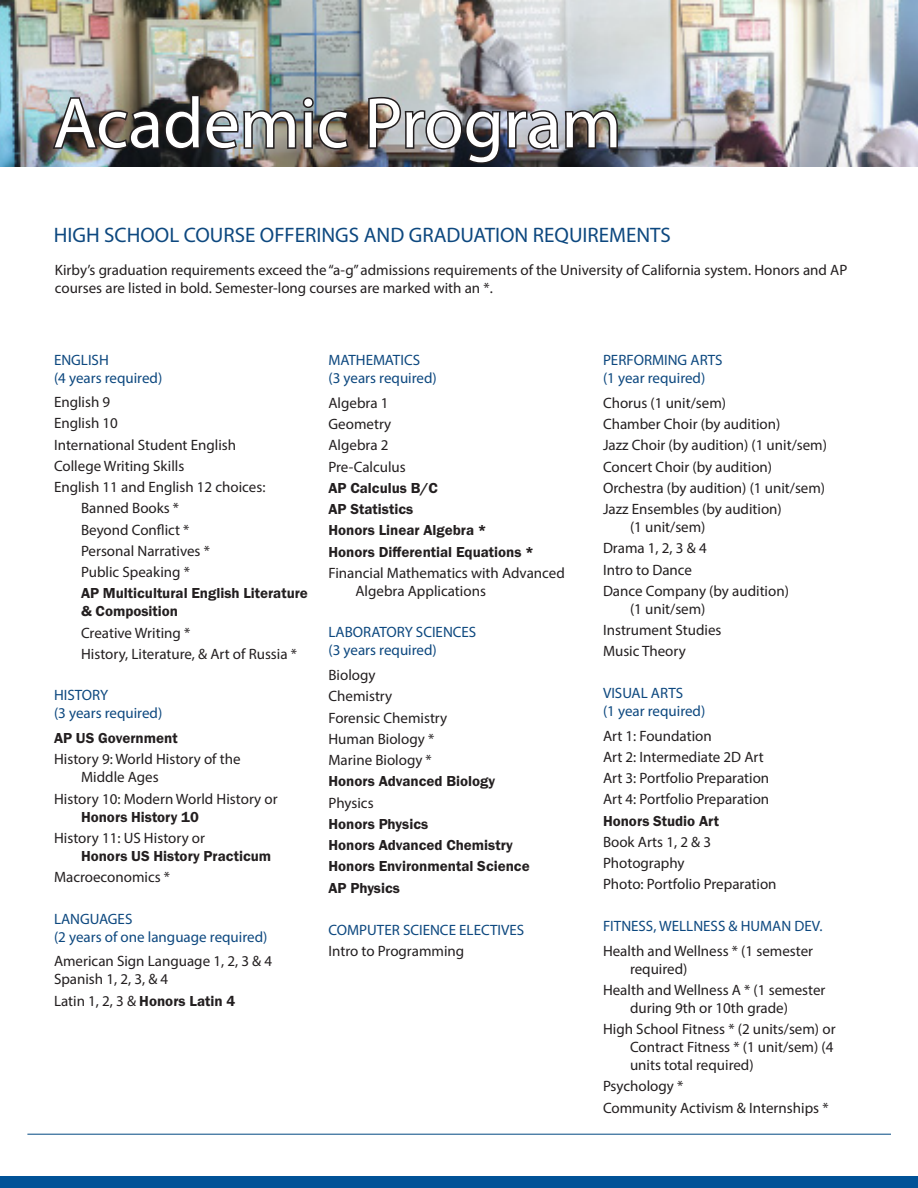
<style>
.page{position:relative;width:918px;height:1188px;background:#fff}
.page>*{position:absolute;margin:0;border:0;box-sizing:border-box;transform-origin:0 0}
.t1{font:72px "Myriad Pro";color:#fff}
.t2{font:21px "Myriad Pro";color:#0d487f}
.Course_Offering_-_Cl{font:15px/18px "Myriad Pro";color:#231f20}
.Course_Offering_-_Cl-2{font:15px/18px "Franklin Gothic URW Dem";color:#231f20}
.Course_Offering_-_De{font:15px/18px "Myriad Pro";color:#0d487f}
.Course_Offering_-_Cl-3{font:15px "Myriad Pro";color:#0d487f}
.Paragraph_Style_1{font:15px/18px "Myriad Pro";color:#0d487f}
.s1{font-family:"Franklin Gothic URW Dem"}
.s2{font-family:"Myriad Pro"}
</style>
<div class="page">
<hr style="left:27px;top:1134px;width:864px;height:1px;background:#004881">
<img style="left:0;top:0;width:918px;height:166px">
<img style="left:51px;top:93px;width:300px;height:58px">
<img style="left:367px;top:95px;width:252px;height:70px">
<div style="left:0;top:1176px;width:918px;height:12px;background:#015297"></div>
<p class="t1" style="left:53px;top:79px;width:570px">Academic Program</p>
<p class="t2" style="left:54px;top:222px;width:619px">HIGH SCHOOL COURSE OFFERINGS AND GRADUATION REQUIREMENTS</p>
<p class="Course_Offering_-_Cl" style="left:55px;top:261px;width:794px">Kirby’s graduation requirements exceed the “a-g” admissions requirements of the University of California system. Honors and AP courses are listed in bold. Semester-long courses are marked with an *.</p>
<p class="Paragraph_Style_1" style="left:54px;top:350px;width:110px">ENGLISH<br>(4 years required)</p>
<p class="Course_Offering_-_Cl" style="left:54px;top:393px;width:58px">English 9</p>
<p class="Course_Offering_-_Cl" style="left:54px;top:414px;width:65px">English 10</p>
<p class="Course_Offering_-_Cl" style="left:54px;top:435px;width:184px">International Student English</p>
<p class="Course_Offering_-_Cl" style="left:54px;top:457px;width:132px">College Writing Skills</p>
<p class="Course_Offering_-_Cl" style="left:54px;top:478px;width:213px">English 11 and English 12 choices:</p>
<p class="Course_Offering_-_Cl" style="left:81px;top:499px;width:100px">Banned Books *</p>
<p class="Course_Offering_-_Cl" style="left:81px;top:520px;width:110px">Beyond Conflict *</p>
<p class="Course_Offering_-_Cl" style="left:81px;top:542px;width:130px">Personal Narratives *</p>
<p class="Course_Offering_-_Cl" style="left:81px;top:563px;width:111px">Public Speaking *</p>
<p class="Course_Offering_-_Cl-2" style="left:81px;top:584px;width:228px">AP Multicultural English Literature &amp; Composition</p>
<p class="Course_Offering_-_Cl" style="left:81px;top:623px;width:111px">Creative Writing *</p>
<p class="Course_Offering_-_Cl" style="left:81px;top:645px;width:218px">History, Literature, &amp; Art of Russia *</p>
<p class="Course_Offering_-_De" style="left:54px;top:686px;width:110px">HISTORY<br>(3 years required)</p>
<p class="Course_Offering_-_Cl-2" style="left:54px;top:729px;width:125px">AP US Government</p>
<p class="Course_Offering_-_Cl" style="left:81px;top:750px;width:161px;text-indent:-27px">History 9: World History of the<br>Middle Ages</p>
<p class="Course_Offering_-_Cl" style="left:81px;top:789px;width:198px;text-indent:-27px">History 10: Modern World History or<br><span class="s1">Honors History 10</span></p>
<p class="Course_Offering_-_Cl-2" style="left:81px;top:829px;width:192px;text-indent:-27px"><span class="s2">History 11: US History or<br></span>Honors US History Practicum</p>
<p class="Course_Offering_-_Cl" style="left:54px;top:868px;width:118px">Macroeconomics *</p>
<p class="Course_Offering_-_De" style="left:54px;top:909px;width:215px">LANGUAGES<br>(2 years of one language required)</p>
<p class="Course_Offering_-_Cl" style="left:54px;top:952px;width:220px">American Sign Language 1, 2, 3 &amp; 4</p>
<p class="Course_Offering_-_Cl" style="left:54px;top:970px;width:116px">Spanish 1, 2, 3, &amp; 4</p>
<p class="Course_Offering_-_Cl-2" style="left:54px;top:991px;width:183px"><span class="s2">Latin 1, 2, 3 &amp;</span> Honors Latin 4</p>
<p class="Course_Offering_-_De" style="left:328px;top:351px;width:110px">MATHEMATICS<br>(3 years required)</p>
<p class="Course_Offering_-_Cl" style="left:328px;top:394px;width:62px">Algebra 1</p>
<p class="Course_Offering_-_Cl" style="left:328px;top:415px;width:64px">Geometry</p>
<p class="Course_Offering_-_Cl" style="left:328px;top:436px;width:62px">Algebra 2</p>
<p class="Course_Offering_-_Cl" style="left:328px;top:457px;width:79px">Pre-Calculus</p>
<p class="Course_Offering_-_Cl-2" style="left:328px;top:479px;width:111px">AP Calculus B/C</p>
<p class="Course_Offering_-_Cl-2" style="left:328px;top:500px;width:86px">AP Statistics</p>
<p class="Course_Offering_-_Cl-2" style="left:328px;top:521px;width:160px">Honors Linear Algebra *</p>
<p class="Course_Offering_-_Cl-2" style="left:328px;top:542px;width:207px">Honors Differential Equations *</p>
<p class="Course_Offering_-_Cl" style="left:356px;top:564px;width:211px;text-indent:-27px">Financial Mathematics with Advanced<br>Algebra Applications</p>
<p class="Course_Offering_-_De" style="left:328px;top:623px;width:149px">LABORATORY SCIENCES (3 years required)</p>
<p class="Course_Offering_-_Cl" style="left:328px;top:666px;width:49px">Biology</p>
<p class="Course_Offering_-_Cl" style="left:328px;top:687px;width:65px">Chemistry</p>
<p class="Course_Offering_-_Cl" style="left:328px;top:708px;width:120px">Forensic Chemistry</p>
<p class="Course_Offering_-_Cl" style="left:328px;top:730px;width:107px">Human Biology *</p>
<p class="Course_Offering_-_Cl" style="left:328px;top:751px;width:105px">Marine Biology *</p>
<p class="Course_Offering_-_Cl-2" style="left:328px;top:772px;width:168px">Honors Advanced Biology</p>
<p class="Course_Offering_-_Cl" style="left:328px;top:793px;width:47px">Physics</p>
<p class="Course_Offering_-_Cl-2" style="left:328px;top:815px;width:101px">Honors Physics</p>
<p class="Course_Offering_-_Cl-2" style="left:328px;top:836px;width:186px">Honors Advanced Chemistry</p>
<p class="Course_Offering_-_Cl-2" style="left:328px;top:857px;width:203px">Honors Environmental Science</p>
<p class="Course_Offering_-_Cl-2" style="left:328px;top:878px;width:73px">AP Physics</p>
<p class="Course_Offering_-_Cl-3" style="left:328px;top:921px;width:197px">COMPUTER SCIENCE ELECTIVES</p>
<p class="Course_Offering_-_Cl" style="left:328px;top:942px;width:137px">Intro to Programming</p>
<p class="Course_Offering_-_De" style="left:603px;top:351px;width:121px">PERFORMING ARTS (1 year required)</p>
<p class="Course_Offering_-_Cl" style="left:603px;top:394px;width:125px">Chorus (1 unit/sem)</p>
<p class="Course_Offering_-_Cl" style="left:603px;top:415px;width:179px">Chamber Choir (by audition)</p>
<p class="Course_Offering_-_Cl" style="left:603px;top:436px;width:226px">Jazz Choir (by audition) (1 unit/sem)</p>
<p class="Course_Offering_-_Cl" style="left:603px;top:457px;width:171px">Concert Choir (by audition)</p>
<p class="Course_Offering_-_Cl" style="left:603px;top:479px;width:224px">Orchestra (by audition) (1 unit/sem)</p>
<p class="Course_Offering_-_Cl" style="left:630px;top:500px;width:153px;text-indent:-27px">Jazz Ensembles (by audition) (1 unit/sem)</p>
<p class="Course_Offering_-_Cl" style="left:603px;top:539px;width:105px">Drama 1, 2, 3 &amp; 4</p>
<p class="Course_Offering_-_Cl" style="left:603px;top:560px;width:91px">Intro to Dance</p>
<p class="Course_Offering_-_Cl" style="left:630px;top:582px;width:160px;text-indent:-27px">Dance Company (by audition) (1 unit/sem)</p>
<p class="Course_Offering_-_Cl" style="left:603px;top:621px;width:120px">Instrument Studies</p>
<p class="Course_Offering_-_Cl" style="left:603px;top:642px;width:84px">Music Theory</p>
<p class="Course_Offering_-_De" style="left:603px;top:684px;width:104px">VISUAL ARTS<br>(1 year required)</p>
<p class="Course_Offering_-_Cl" style="left:603px;top:726px;width:110px">Art 1: Foundation</p>
<p class="Course_Offering_-_Cl" style="left:603px;top:748px;width:162px">Art 2: Intermediate 2D Art</p>
<p class="Course_Offering_-_Cl" style="left:603px;top:769px;width:168px">Art 3: Portfolio Preparation</p>
<p class="Course_Offering_-_Cl" style="left:603px;top:790px;width:168px">Art 4: Portfolio Preparation</p>
<p class="Course_Offering_-_Cl-2" style="left:603px;top:811px;width:117px">Honors Studio Art</p>
<p class="Course_Offering_-_Cl" style="left:603px;top:833px;width:110px">Book Arts 1, 2 &amp; 3</p>
<p class="Course_Offering_-_Cl" style="left:603px;top:854px;width:83px">Photography</p>
<p class="Course_Offering_-_Cl" style="left:603px;top:875px;width:175px">Photo: Portfolio Preparation</p>
<p class="Course_Offering_-_De" style="left:603px;top:917px;width:221px">FITNESS, WELLNESS &amp; HUMAN DEV.</p>
<p class="Course_Offering_-_Cl" style="left:630px;top:941px;width:185px;text-indent:-27px">Health and Wellness * (1 semester required)</p>
<p class="Course_Offering_-_Cl" style="left:630px;top:981px;width:197px;text-indent:-27px">Health and Wellness A * (1 semester during 9th or 10th grade)</p>
<p class="Course_Offering_-_Cl" style="left:630px;top:1020px;width:207px;text-indent:-27px">High School Fitness * (2 units/sem) or<br>Contract Fitness * (1 unit/sem) (4 units total required)</p>
<p class="Course_Offering_-_Cl" style="left:603px;top:1077px;width:82px">Psychology *</p>
<p class="Course_Offering_-_Cl" style="left:603px;top:1098px;width:227px">Community Activism &amp; Internships *</p>
</div>
